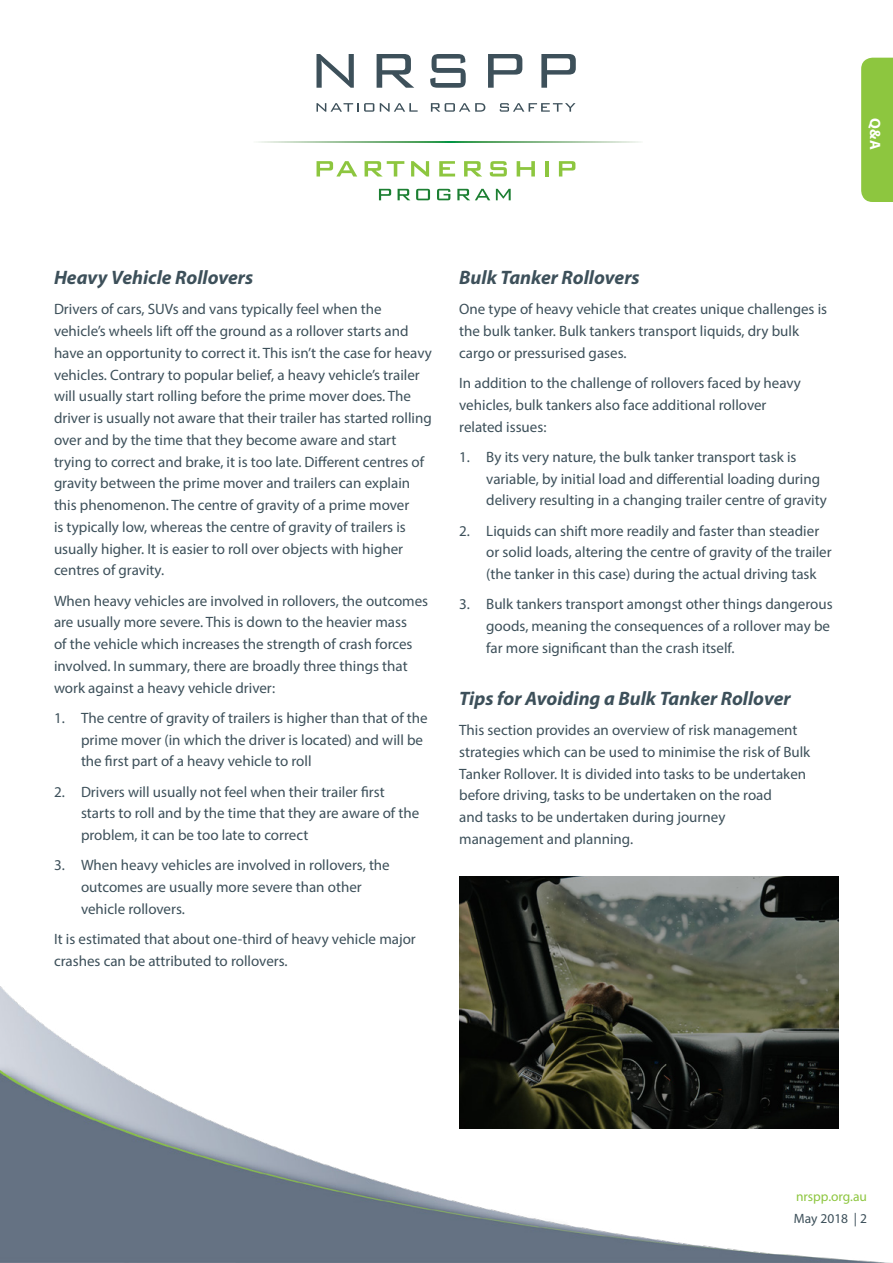
<style>
.page{position:relative;width:893px;height:1263px;background:#fff}
.page>*{position:absolute;margin:0;border:0;box-sizing:border-box;transform-origin:0 0}
.t1{font:italic 700 19.5px "Myriad Pro";color:#3d505a}
.t2{font:15px/21.8px "Myriad Pro";color:#3d505a}
.t3{font:700 15px "Myriad Pro";color:#fff}
.t4{font:13.5px "Myriad Pro";color:#8dc63f}
.t5{font:13.5px "Myriad Pro";color:#3d505a}
</style>
<div class="page">
<img style="left:0;top:986px;width:891px;height:277px">
<div style="left:861px;top:58px;width:32px;height:144px;background:#8dc63f"></div>
<svg style="left:316px;top:103px;width:58px;height:9px"></svg>
<svg style="left:380px;top:103px;width:38px;height:9px"></svg>
<svg style="left:431px;top:103px;width:54px;height:9px"></svg>
<svg style="left:500px;top:103px;width:75px;height:9px"></svg>
<svg style="left:317px;top:161px;width:40px;height:15px"></svg>
<svg style="left:365px;top:161px;width:39px;height:15px"></svg>
<svg style="left:411px;top:161px;width:18px;height:15px"></svg>
<svg style="left:439px;top:161px;width:16px;height:15px"></svg>
<svg style="left:464px;top:161px;width:18px;height:15px"></svg>
<svg style="left:490px;top:161px;width:17px;height:15px"></svg>
<svg style="left:517px;top:161px;width:18px;height:15px"></svg>
<hr style="left:545px;top:161px;width:4px;height:15px;background:#8dc63f">
<svg style="left:559px;top:161px;width:16px;height:15px"></svg>
<svg style="left:379px;top:189px;width:12px;height:11px"></svg>
<svg style="left:398px;top:189px;width:12px;height:11px"></svg>
<svg style="left:416px;top:189px;width:14px;height:11px"></svg>
<svg style="left:437px;top:189px;width:13px;height:11px"></svg>
<svg style="left:457px;top:189px;width:33px;height:11px"></svg>
<svg style="left:496px;top:189px;width:15px;height:11px"></svg>
<svg style="left:316px;top:54px;width:38px;height:34px"></svg>
<svg style="left:377px;top:54px;width:37px;height:34px"></svg>
<svg style="left:430px;top:54px;width:36px;height:34px"></svg>
<svg style="left:488px;top:54px;width:34px;height:34px"></svg>
<svg style="left:541px;top:54px;width:35px;height:34px"></svg>
<svg style="left:258px;top:141px;width:383px;height:1px"></svg>
<img style="left:459px;top:877px;width:380px;height:251px">
<p class="t3" style="left:885px;top:118px;width:33px;rotate:90deg">Q&amp;A</p>
<h1 class="t1" style="left:54px;top:265px;width:201px">Heavy Vehicle Rollovers</h1>
<p class="t2" style="left:54px;top:298px;width:379px">Drivers of cars, SUVs and vans typically feel when the vehicle’s wheels lift off the ground as a rollover starts and have an opportunity to correct it. This isn’t the case for heavy vehicles. Contrary to popular belief, a heavy vehicle’s trailer will usually start rolling before the prime mover does. The driver is usually not aware that their trailer has started rolling over and by the time that they become aware and start trying to correct and brake, it is too late. Different centres of gravity between the prime mover and trailers can explain this phenomenon. The centre of gravity of a prime mover<br>is typically low, whereas the centre of gravity of trailers is usually higher. It is easier to roll over objects with higher centres of gravity.</p>
<p class="t2" style="left:54px;top:589px;width:376px">When heavy vehicles are involved in rollovers, the outcomes are usually more severe. This is down to the heavier mass<br>of the vehicle which increases the strength of crash forces involved. In summary, there are broadly three things that work against a heavy vehicle driver:</p>
<p class="t2" style="left:81px;top:707px;width:348px;text-indent:-27px">1. The centre of gravity of trailers is higher than that of the prime mover (in which the driver is located) and will be the first part of a heavy vehicle to roll</p>
<p class="t2" style="left:81px;top:780px;width:340px;text-indent:-27px">2. Drivers will usually not feel when their trailer first starts to roll and by the time that they are aware of the problem, it can be too late to correct</p>
<p class="t2" style="left:81px;top:854px;width:310px;text-indent:-27px">3. When heavy vehicles are involved in rollovers, the outcomes are usually more severe than other vehicle rollovers.</p>
<p class="t2" style="left:54px;top:928px;width:363px">It is estimated that about one-third of heavy vehicle major crashes can be attributed to rollovers.</p>
<h1 class="t1" style="left:459px;top:265px;width:182px">Bulk Tanker Rollovers</h1>
<p class="t2" style="left:459px;top:298px;width:369px">One type of heavy vehicle that creates unique challenges is the bulk tanker. Bulk tankers transport liquids, dry bulk cargo or pressurised gases.</p>
<p class="t2" style="left:459px;top:372px;width:343px">In addition to the challenge of rollovers faced by heavy vehicles, bulk tankers also face additional rollover related issues:</p>
<p class="t2" style="left:486px;top:446px;width:342px;text-indent:-27px">1. By its very nature, the bulk tanker transport task is variable, by initial load and differential loading during delivery resulting in a changing trailer centre of gravity</p>
<p class="t2" style="left:486px;top:519px;width:347px;text-indent:-27px">2. Liquids can shift more readily and faster than steadier or solid loads, altering the centre of gravity of the trailer (the tanker in this case) during the actual driving task</p>
<p class="t2" style="left:486px;top:593px;width:348px;text-indent:-27px">3. Bulk tankers transport amongst other things dangerous goods, meaning the consequences of a rollover may be far more significant than the crash itself.</p>
<h1 class="t1" style="left:459px;top:686px;width:333px">Tips for Avoiding a Bulk Tanker Rollover</h1>
<p class="t2" style="left:459px;top:719px;width:353px">This section provides an overview of risk management strategies which can be used to minimise the risk of Bulk Tanker Rollover. It is divided into tasks to be undertaken before driving, tasks to be undertaken on the road<br>and tasks to be undertaken during journey management and planning.</p>
<p class="t4" style="left:796px;top:1188px;width:72px">nrspp.org.au</p>
<p class="t5" style="left:794px;top:1210px;width:74px">May 2018 | 2</p>
</div>
